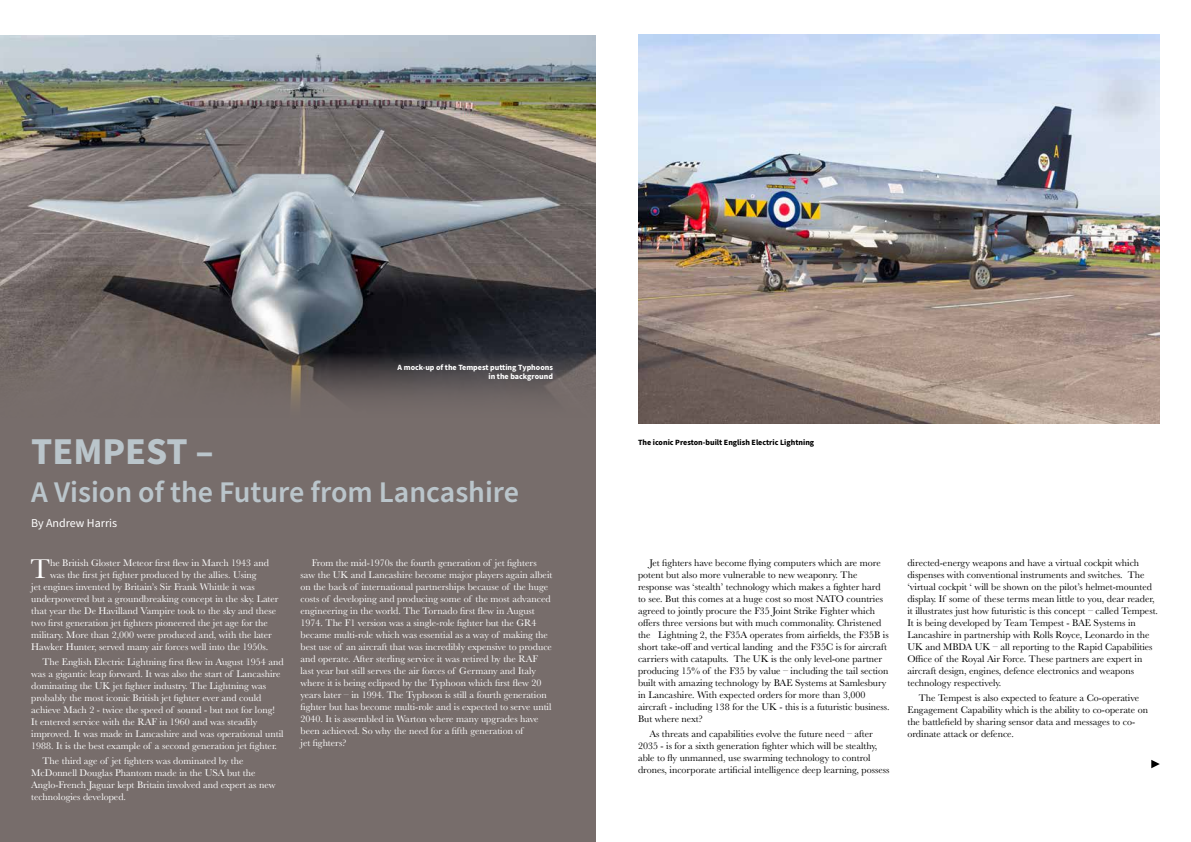
<style>
.page{position:relative;width:1191px;height:842px;background:#fff}
.page>*{position:absolute;margin:0;border:0;box-sizing:border-box;transform-origin:0 0}
.t1{font:700 38px "Source Sans Pro";color:#bac5cb}
.t2{font:600 30px "Source Sans Pro";color:#bac5cb}
.t3{font:28.1px "Baskerville";color:#fff}
.t4{font:12px "Source Sans Pro";color:#fff}
.t5{font:10px/12px "Baskerville";color:#fff}
.t6{font:10px/12px "Baskerville";color:#000}
.t7{font:700 8px/9.6px "Source Sans Pro";color:#fff;text-align:right}
.t8{font:700 8px "Source Sans Pro";color:#000}
</style>
<div class="page">
<div style="left:0;top:300px;width:595px;height:542px;background:#776d6b"></div>
<img style="left:0;top:35px;width:595px;height:365px">
<img style="left:638px;top:34px;width:521px;height:390px">
<svg style="left:1151px;top:760px;width:8px;height:8px"></svg>
<p class="t7" style="left:397px;top:362px;width:157px">A mock-up of the Tempest putting Typhoons in the background</p>
<h1 class="t1" style="left:31px;top:426px;width:184px">TEMPEST –</h1>
<h2 class="t2" style="left:31px;top:472px;width:489px">A Vision of the Future from Lancashire</h2>
<p class="t4" style="left:31px;top:515px;width:87px">By Andrew Harris</p>
<h3 class="t3" style="left:30px;top:551px;width:21px">T</h3>
<p class="t5" style="left:50px;top:557px;width:220px">he British Gloster Meteor first flew in March 1943 and</p>
<p class="t8" style="left:638px;top:437px;width:178px">The iconic Preston-built English Electric Lightning</p>
<p class="t5" style="left:300px;top:557px;width:253px;text-indent:11px">From the mid-1970s the fourth generation of jet fighters saw the UK and Lancashire become major players again albeit on the back of international partnerships because of the huge costs of developing and producing some of the most advanced engineering in the world. The Tornado first flew in August 1974. The F1 version was a single-role fighter but the GR4 became multi-role which was essential as a way of making the best use of an aircraft that was incredibly expensive to produce and operate. After sterling service it was retired by the RAF last year but still serves the air forces of Germany and Italy where it is being eclipsed by the Typhoon which first flew 20 years later – in 1994. The Typhoon is still a fourth generation fighter but has become multi-role and is expected to serve until 2040. It is assembled in Warton where many upgrades have been achieved. So why the need for a fifth generation of<br>jet fighters?</p>
<p class="t6" style="left:638px;top:557px;width:253px;text-indent:11px">Jet fighters have become flying computers which are more potent but also more vulnerable to new weaponry. The response was ‘stealth’ technology which makes a fighter hard to see. But this comes at a huge cost so most NATO countries agreed to jointly procure the F35 Joint Strike Fighter which offers three versions but with much commonality. Christened the Lightning 2, the F35A operates from airfields, the F35B is short take-off and vertical landing and the F35C is for aircraft carriers with catapults. The UK is the only level-one partner producing 15% of the F35 by value – including the tail section built with amazing technology by BAE Systems at Samlesbury in Lancashire. With expected orders for more than 3,000 aircraft - including 138 for the UK - this is a futuristic business.<br>But where next?</p>
<p class="t5" style="left:50px;top:569px;width:208px">was the first jet fighter produced by the allies. Using</p>
<p class="t5" style="left:31px;top:581px;width:225px">jet engines invented by Britain’s Sir Frank Whittle it was</p>
<p class="t5" style="left:31px;top:593px;width:249px">underpowered but a groundbreaking concept in the sky. Later</p>
<p class="t5" style="left:31px;top:605px;width:246px">that year the De Havilland Vampire took to the sky and these</p>
<p class="t5" style="left:31px;top:617px;width:238px">two first generation jet fighters pioneered the jet age for the</p>
<p class="t5" style="left:31px;top:629px;width:242px">military. More than 2,000 were produced and, with the later</p>
<p class="t5" style="left:31px;top:641px;width:238px">Hawker Hunter, served many air forces well into the 1950s.</p>
<p class="t5" style="left:31px;top:656px;width:254px;text-indent:11px">The English Electric Lightning first flew in August 1954 and was a gigantic leap forward. It was also the start of Lancashire dominating the UK jet fighter industry. The Lightning was probably the most iconic British jet fighter ever and could achieve Mach 2 - twice the speed of sound - but not for long!<br>It entered service with the RAF in 1960 and was steadily improved. It was made in Lancashire and was operational until 1988. It is the best example of a second generation jet fighter.</p>
<p class="t5" style="left:31px;top:755px;width:246px;text-indent:11px">The third age of jet fighters was dominated by the McDonnell Douglas Phantom made in the USA but the Anglo-French Jaguar kept Britain involved and expert as new technologies developed.</p>
<p class="t6" style="left:638px;top:728px;width:253px;text-indent:11px">As threats and capabilities evolve the future need – after 2035 - is for a sixth generation fighter which will be stealthy, able to fly unmanned, use swarming technology to control drones, incorporate artificial intelligence deep learning, possess</p>
<p class="t6" style="left:907px;top:557px;width:252px">directed-energy weapons and have a virtual cockpit which dispenses with conventional instruments and switches. The ‘virtual cockpit ‘ will be shown on the pilot’s helmet-mounted display. If some of these terms mean little to you, dear reader, it illustrates just how futuristic is this concept – called Tempest.<br>It is being developed by Team Tempest - BAE Systems in Lancashire in partnership with Rolls Royce, Leonardo in the UK and MBDA UK – all reporting to the Rapid Capabilities Office of the Royal Air Force. These partners are expert in aircraft design, engines, defence electronics and weapons technology respectively.</p>
<p class="t6" style="left:907px;top:692px;width:242px;text-indent:11px">The Tempest is also expected to feature a Co-operative Engagement Capability which is the ability to co-operate on the battlefield by sharing sensor data and messages to co&shy;ordinate attack or defence.</p>
</div>
